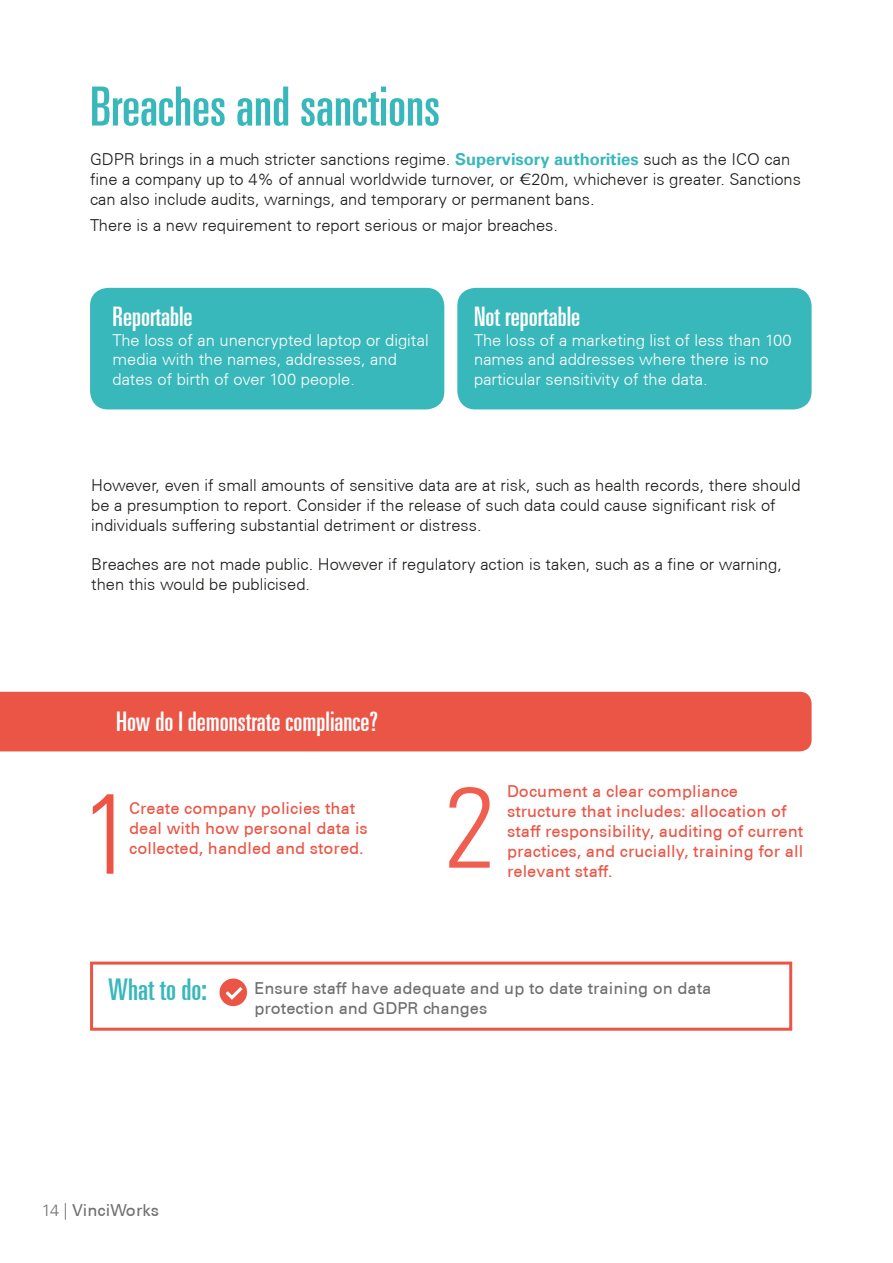
<style>
.page{position:relative;width:893px;height:1263px;background:#fff}
.page>*{position:absolute;margin:0;border:0;box-sizing:border-box;transform-origin:0 0}
.t1{font:300 condensed 113.85px "Univers LT";color:#ea5546}
.t2{font:300 condensed 113.85px "Univers LT";color:#f05e4f}
.t3{font:ultra-condensed 54px "Univers LT";color:#39b8bb}
.t4{font:ultra-condensed 30px "Univers LT";color:#39b8bb}
.t5{font:ultra-condensed 27px "Univers LT";color:#fff}
.t6{font:300 16.5px/19.8px "Univers CE";color:#1d1d1b}
.t7{font:500 16.5px/19.8px "Univers CE";color:#ea5546}
.t8{font:300 16.5px/19.8px "Univers CE";color:#fff}
.t9{font:500 16.5px/19.8px "Univers CE";color:#706f6f}
.s1{font-family:"Univers LT";font-weight:700;color:#39b8bb}
.s2{font-weight:300}
</style>
<div class="page">
<div style="left:90px;top:288px;width:354px;height:121px;background:#39b8bb;border-radius:18px"></div>
<div style="left:457px;top:288px;width:355px;height:121px;background:#39b8bb;border-radius:18px"></div>
<svg style="left:219px;top:978px;width:28px;height:28px"></svg>
<div style="left:90px;top:961px;width:702px;height:70px;border:3px solid #ea5546"></div>
<div style="left:0;top:692px;width:812px;height:59px;background:#ea5546"></div>
<h2 class="t3" style="left:90px;top:76px;width:351px">Breaches and sanctions</h2>
<p class="t6" style="left:90px;top:150px;width:712px">GDPR brings in a much stricter sanctions regime. <span class="s1">Supervisory authorities</span> such as the ICO can fine a company up to 4% of annual worldwide turnover, or 20m, whichever is greater. Sanctions can also include audits, warnings, and temporary or permanent bans.</p>
<p class="t6" style="left:90px;top:216px;width:469px">There is a new requirement to report serious or major breaches.</p>
<h3 class="t5" style="left:113px;top:301px;width:82px">Reportable</h3>
<p class="t8" style="left:113px;top:330px;width:318px">The loss of an unencrypted laptop or digital media with the names, addresses, and dates of birth of over 100 people.</p>
<h3 class="t5" style="left:474px;top:301px;width:108px">Not reportable</h3>
<p class="t8" style="left:474px;top:330px;width:319px">The loss of a marketing list of less than 100 names and addresses where there is no particular sensitivity of the data.</p>
<p class="t6" style="left:91px;top:476px;width:711px">However, even if small amounts of sensitive data are at risk, such as health records, there should be a presumption to report. Consider if the release of such data could cause significant risk of individuals suffering substantial detriment or distress.</p>
<p class="t6" style="left:91px;top:555px;width:692px">Breaches are not made public. However if regulatory action is taken, such as a fine or warning, then this would be publicised.</p>
<h3 class="t5" style="left:116px;top:706px;width:263px">How do I demonstrate compliance?</h3>
<h1 class="t1" style="left:83px;top:765px;width:52px">1</h1>
<p class="t7" style="left:129px;top:799px;width:240px">Create company policies that deal with how personal data is</p>
<p class="t7" style="left:129px;top:838px;width:236px">collected, handled and stored.</p>
<h1 class="t2" style="left:445px;top:759px;width:52px">2</h1>
<p class="t7" style="left:507px;top:782px;width:298px">Document a clear compliance structure that includes: allocation of staff responsibility, auditing of current practices, and crucially, training for all relevant staff.</p>
<h3 class="t4" style="left:108px;top:972px;width:100px">What to do:</h3>
<p class="t9" style="left:254px;top:979px;width:459px">Ensure staff have adequate and up to date training on data protection and GDPR changes</p>
<p class="t9" style="left:42px;top:1200px;width:119px"><span class="s2">14 |</span> VinciWorks</p>
</div>
